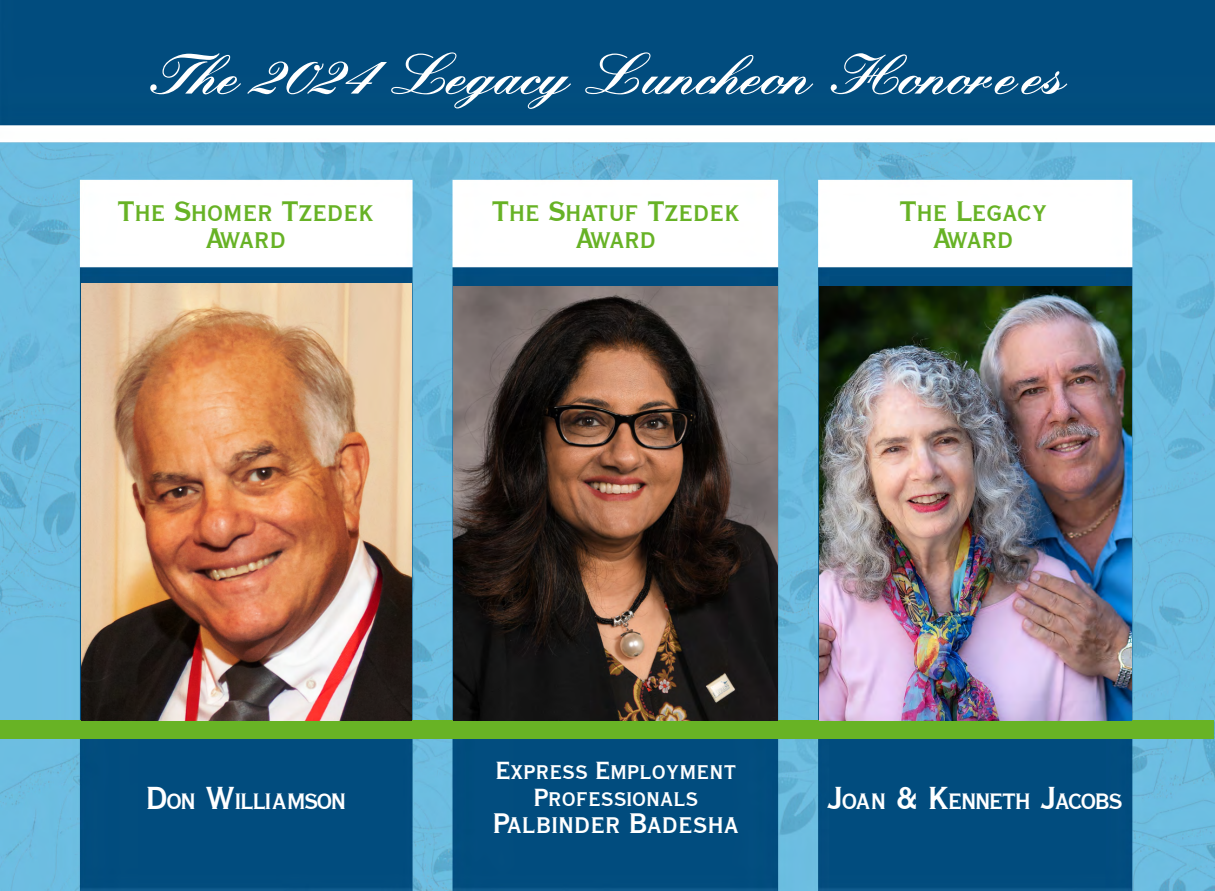
<style>
.page{position:relative;width:1215px;height:891px;background:#fff}
.page>*{position:absolute;margin:0;border:0;box-sizing:border-box;transform-origin:0 0}
.t1{font:58.5px "Check Quill Script SSK Bold";color:#fff}
.t2{font:36px/27px "Copperplate Extra Cond S Caps SSK Bold";color:#67b225;text-align:center}
.t3{font:36px "Copperplate Extra Cond S Caps SSK Bold";color:#fff}
.t4{font:31.5px/27px "Copperplate Extra Cond S Caps SSK Bold";color:#fff;text-align:center}
.t5{font:28.35px "Copperplate Extra Cond S Caps SSK Bold";color:#fff}
.s1{font-size:40.5px}
</style>
<div class="page">
<img style="left:0;top:0;width:1215px;height:891px">
<div style="left:0;top:720px;width:1214px;height:19px;background:#68b325"></div>
<img style="left:82px;top:284px;width:329px;height:436px">
<img style="left:454px;top:286px;width:324px;height:434px">
<img style="left:819px;top:286px;width:313px;height:434px">
<h1 class="t1" style="left:151px;top:41px;width:914px">The 2024 Legacy Luncheon Honorees</h1>
<p class="t2" style="left:118px;top:197px;width:259px">The Shomer Tzedek<br>Award</p>
<p class="t2" style="left:492px;top:197px;width:250px">The Shatuf Tzedek<br>Award</p>
<p class="t2" style="left:900px;top:197px;width:149px">The Legacy<br>Award</p>
<p class="t5" style="left:147px;top:786px;width:200px"><span class="s1">D</span>on <span class="s1">W</span>illiamson</p>
<p class="t4" style="left:496px;top:756px;width:242px">Express Employment<br>Professionals</p>
<p class="t3" style="left:494px;top:804px;width:247px">Palbinder Badesha</p>
<p class="t5" style="left:827px;top:786px;width:297px"><span class="s1">J</span>oan <span class="s1">&amp; K</span>enneth <span class="s1">J</span>acobs</p>
</div>
